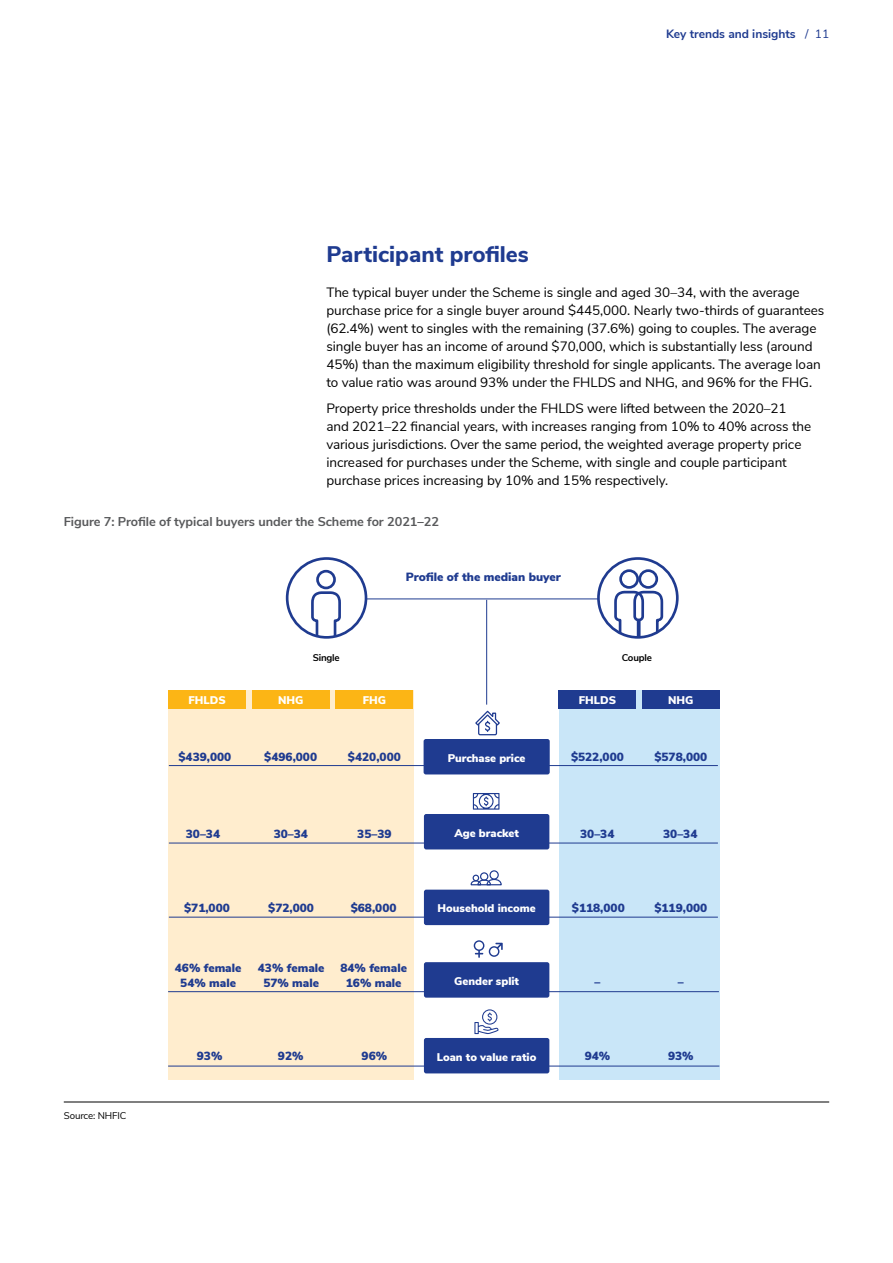
<style>
.page{position:relative;width:893px;height:1263px;background:#fff}
.page>*{position:absolute;margin:0;border:0;box-sizing:border-box;transform-origin:0 0}
.t1{font:800 22.5px "Nunito Sans";color:#1f3b90}
.t2{font:13.5px/18px "Nunito Sans";letter-spacing:-.005em;color:#000}
.t3{font:700 12.75px "Nunito Sans";letter-spacing:-.005em;color:#58595b}
.t4{font:700 12px "Nunito Sans";color:#1f3b90}
.t5{font:900 11.85px/14.9px "Nunito Sans";color:#1f3b90;text-align:center}
.t6{font:900 11.1px "Nunito Sans";color:#fff}
.t7{font:9.75px "Nunito Sans";letter-spacing:-.01em;color:#000}
.t8{font:700 9.75px "Nunito Sans";letter-spacing:-.02em;color:#000}
.s1{font-weight:400}
</style>
<div class="page">
<hr style="left:64px;top:1102px;width:765px;height:1px;background:#000">
<div style="left:168px;top:690px;width:245px;height:390px;background:#ffedce"></div>
<div style="left:558px;top:690px;width:161px;height:390px;background:#c9e6f8"></div>
<hr style="left:169px;top:765px;width:549px;height:1px;background:#1f3b90">
<div style="left:424px;top:739px;width:126px;height:35px;background:#1f3b90;border-radius:2px"></div>
<hr style="left:486px;top:600px;width:1px;height:105px;background:#1f3b90">
<hr style="left:361px;top:599px;width:241px;height:1px;background:#1f3b90">
<svg style="left:475px;top:710px;width:25px;height:26px"></svg>
<hr style="left:169px;top:843px;width:549px;height:1px;background:#1f3b90">
<div style="left:424px;top:814px;width:125px;height:35px;background:#1f3b90;border-radius:2px"></div>
<svg style="left:473px;top:793px;width:26px;height:17px"></svg>
<div style="left:558px;top:690px;width:78px;height:19px;background:#1f3b90"></div>
<div style="left:252px;top:690px;width:78px;height:19px;background:#fcb515"></div>
<div style="left:168px;top:690px;width:78px;height:19px;background:#fcb515"></div>
<div style="left:642px;top:690px;width:78px;height:19px;background:#1f3b90"></div>
<div style="left:335px;top:690px;width:78px;height:19px;background:#fcb515"></div>
<hr style="left:168px;top:1066px;width:551px;height:1px;background:#1f3b90">
<svg style="left:474px;top:1009px;width:25px;height:25px"></svg>
<div style="left:424px;top:1038px;width:125px;height:35px;background:#1f3b90;border-radius:2px"></div>
<hr style="left:168px;top:991px;width:551px;height:1px;background:#1f3b90">
<div style="left:424px;top:962px;width:125px;height:36px;background:#1f3b90;border-radius:2px"></div>
<hr style="left:169px;top:917px;width:549px;height:1px;background:#1f3b90">
<div style="left:480px;top:872px;width:8px;height:9px;border:1px solid #1f3b90;border-radius:50%"></div>
<svg style="left:470px;top:875px;width:32px;height:11px"></svg>
<div style="left:489px;top:870px;width:10px;height:10px;border:1px solid #1f3b90;border-radius:50%"></div>
<div style="left:424px;top:890px;width:125px;height:35px;background:#1f3b90;border-radius:2px"></div>
<svg style="left:474px;top:940px;width:29px;height:18px"></svg>
<svg style="left:598px;top:558px;width:79px;height:79px"></svg>
<svg style="left:613px;top:568px;width:51px;height:69px"></svg>
<div style="left:597px;top:557px;width:82px;height:82px;border:3px solid #1f3b90;border-radius:50%"></div>
<div style="left:287px;top:558px;width:79px;height:79px;background:#fff;border-radius:50%"></div>
<svg style="left:310px;top:569px;width:32px;height:68px"></svg>
<div style="left:286px;top:557px;width:81px;height:82px;border:3px solid #1f3b90;border-radius:50%"></div>
<p class="t4" style="left:666px;top:25px;width:165px">Key trends and insights <span class="s1">/ 11</span></p>
<h1 class="t1" style="left:326px;top:237px;width:204px">Participant profiles</h1>
<p class="t2" style="left:326px;top:282px;width:499px">The typical buyer under the Scheme is single and aged 30–34, with the average purchase price for a single buyer around $445,000. Nearly two-thirds of guarantees (62.4%) went to singles with the remaining (37.6%) going to couples. The average single buyer has an income of around $70,000, which is substantially less (around 45%) than the maximum eligibility threshold for single applicants. The average loan to value ratio was around 93% under the FHLDS and NHG, and 96% for the FHG.</p>
<p class="t2" style="left:326px;top:399px;width:486px">Property price thresholds under the FHLDS were lifted between the 2020–21 and 2021–22 financial years, with increases ranging from 10% to 40% across the various jurisdictions. Over the same period, the weighted average property price increased for purchases under the Scheme, with single and couple participant purchase prices increasing by 10% and 15% respectively.</p>
<p class="t3" style="left:64px;top:512px;width:377px">Figure 7: Profile of typical buyers under the Scheme for 2021–22</p>
<p class="t5" style="left:406px;top:569px;width:156px">Profile of the median buyer</p>
<p class="t8" style="left:313px;top:651px;width:28px">Single</p>
<p class="t8" style="left:622px;top:651px;width:32px">Couple</p>
<p class="t6" style="left:188px;top:692px;width:39px">FHLDS</p>
<p class="t6" style="left:278px;top:692px;width:27px">NHG</p>
<p class="t6" style="left:363px;top:692px;width:25px">FHG</p>
<p class="t6" style="left:579px;top:692px;width:39px">FHLDS</p>
<p class="t6" style="left:668px;top:692px;width:27px">NHG</p>
<p class="t5" style="left:178px;top:749px;width:54px">$439,000</p>
<p class="t5" style="left:264px;top:749px;width:54px">$496,000</p>
<p class="t5" style="left:348px;top:749px;width:54px">$420,000</p>
<p class="t6" style="left:448px;top:749px;width:79px">Purchase price</p>
<p class="t5" style="left:571px;top:749px;width:54px">$522,000</p>
<p class="t5" style="left:654px;top:749px;width:54px">$578,000</p>
<p class="t5" style="left:186px;top:826px;width:36px">30–34</p>
<p class="t5" style="left:274px;top:826px;width:36px">30–34</p>
<p class="t5" style="left:357px;top:826px;width:36px">35–39</p>
<p class="t6" style="left:454px;top:824px;width:66px">Age bracket</p>
<p class="t5" style="left:580px;top:826px;width:36px">30–34</p>
<p class="t5" style="left:663px;top:826px;width:36px">30–34</p>
<p class="t5" style="left:184px;top:900px;width:47px">$71,000</p>
<p class="t5" style="left:268px;top:900px;width:47px">$72,000</p>
<p class="t5" style="left:351px;top:900px;width:47px">$68,000</p>
<p class="t6" style="left:438px;top:900px;width:100px">Household income</p>
<p class="t5" style="left:572px;top:900px;width:54px">$118,000</p>
<p class="t5" style="left:654px;top:900px;width:54px">$119,000</p>
<p class="t5" style="left:175px;top:960px;width:68px">46% female<br>54% male</p>
<p class="t5" style="left:258px;top:960px;width:68px">43% female<br>57% male</p>
<p class="t5" style="left:340px;top:960px;width:68px">84% female<br>16% male</p>
<p class="t6" style="left:454px;top:973px;width:66px">Gender split</p>
<p class="t5" style="left:594px;top:974px;width:7px">–</p>
<p class="t5" style="left:678px;top:974px;width:7px">–</p>
<p class="t7" style="left:64px;top:1109px;width:64px">Source: NHFIC</p>
<p class="t5" style="left:197px;top:1048px;width:27px">93%</p>
<p class="t5" style="left:278px;top:1048px;width:27px">92%</p>
<p class="t5" style="left:362px;top:1048px;width:27px">96%</p>
<p class="t6" style="left:437px;top:1048px;width:101px">Loan to value ratio</p>
<p class="t5" style="left:585px;top:1048px;width:27px">94%</p>
<p class="t5" style="left:668px;top:1048px;width:27px">93%</p>
</div>
